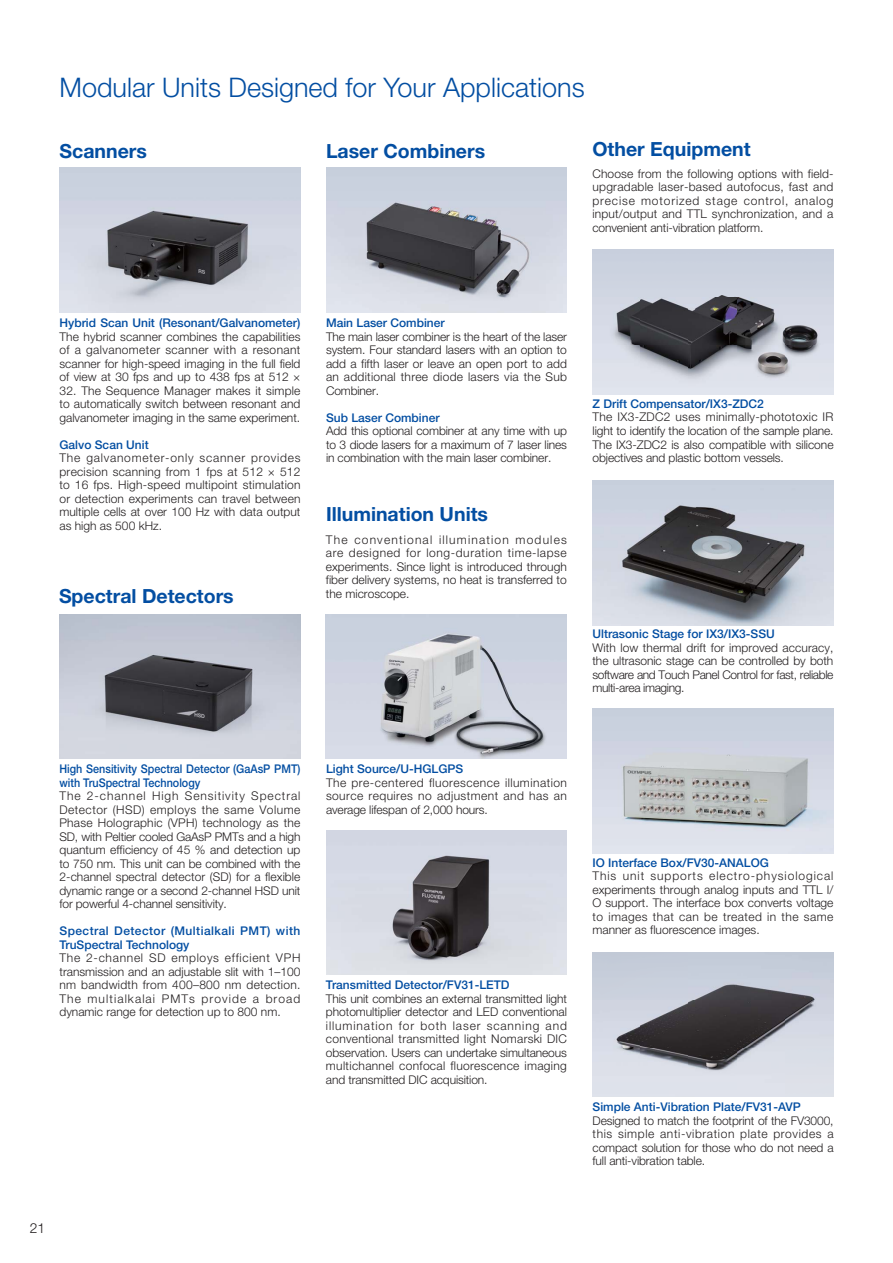
<style>
.page{position:relative;width:893px;height:1263px;background:#fff}
.page>*{position:absolute;margin:0;border:0;box-sizing:border-box;transform-origin:0 0}
.t1{font:300 27px "Helvetica Neue LT Std";color:#034ea2}
.t2{font:700 19.5px "Helvetica Neue LT Std";color:#034ea2}
.t3{font:300 13.8px "Helvetica Neue LT Std";color:#231f20}
.t4{font:300 12px/13.5px "Helvetica Neue LT Std";color:#231f20;text-align:justify}
.t5{font:500 12px "Helvetica Neue LT Std";color:#034ea2}
.t6{font:500 12px/13.5px "Helvetica Neue LT Std";color:#034ea2;scale:.9 1}
.t7{font:500 12px/13.5px "Helvetica Neue LT Std";letter-spacing:.04em;color:#034ea2}
</style>
<div class="page">
<img style="left:326px;top:614px;width:241px;height:145px">
<img style="left:326px;top:830px;width:241px;height:145px">
<img style="left:592px;top:952px;width:241px;height:145px">
<img style="left:326px;top:168px;width:241px;height:144px">
<img style="left:60px;top:168px;width:240px;height:144px">
<img style="left:592px;top:250px;width:242px;height:144px">
<img style="left:592px;top:480px;width:241px;height:145px">
<img style="left:592px;top:709px;width:241px;height:144px">
<img style="left:59px;top:614px;width:241px;height:145px">
<h1 class="t1" style="left:60px;top:77px;width:527px">Modular Units Designed for Your Applications</h1>
<h2 class="t2" style="left:60px;top:144px;width:89px">Scanners</h2>
<h2 class="t2" style="left:326px;top:144px;width:161px">Laser Combiners</h2>
<h2 class="t2" style="left:592px;top:142px;width:160px">Other Equipment</h2>
<p class="t4" style="left:592px;top:168px;width:242px">Choose from the following options with field&shy;upgradable laser-based autofocus, fast and precise motorized stage control, analog input/output and TTL synchronization, and a convenient anti-vibration platform.</p>
<p class="t5" style="left:60px;top:319px;width:242px">Hybrid Scan Unit (Resonant/Galvanometer)</p>
<p class="t4" style="left:60px;top:331px;width:242px">The hybrid scanner combines the capabilities of a galvanometer scanner with a resonant scanner for high-speed imaging in the full field of view at 30 fps and up to 438 fps at 512 ×</p>
<p class="t4" style="left:60px;top:385px;width:242px">32. The Sequence Manager makes it simple to automatically switch between resonant and galvanometer imaging in the same experiment.</p>
<p class="t5" style="left:60px;top:440px;width:91px">Galvo Scan Unit</p>
<p class="t4" style="left:60px;top:453px;width:242px">The galvanometer-only scanner provides precision scanning from 1 fps at 512 × 512 to 16 fps. High-speed multipoint stimulation or detection experiments can travel between multiple cells at over 100 Hz with data output as high as 500 kHz.</p>
<h2 class="t2" style="left:59px;top:589px;width:176px">Spectral Detectors</h2>
<p class="t5" style="left:326px;top:319px;width:120px">Main Laser Combiner</p>
<p class="t4" style="left:326px;top:331px;width:242px">The main laser combiner is the heart of the laser system. Four standard lasers with an option to add a fifth laser or leave an open port to add an additional three diode lasers via the Sub Combiner.</p>
<p class="t5" style="left:326px;top:413px;width:115px">Sub Laser Combiner</p>
<p class="t4" style="left:326px;top:426px;width:242px">Add this optional combiner at any time with up to 3 diode lasers for a maximum of 7 laser lines in combination with the main laser combiner.</p>
<h2 class="t2" style="left:326px;top:507px;width:164px">Illumination Units</h2>
<p class="t4" style="left:326px;top:534px;width:242px">The conventional illumination modules are designed for long-duration time-lapse experiments. Since light is introduced through fiber delivery systems, no heat is transferred to the microscope.</p>
<p class="t5" style="left:593px;top:399px;width:173px">Z Drift Compensator/IX3-ZDC2</p>
<p class="t4" style="left:593px;top:412px;width:242px">The IX3-ZDC2 uses minimally-phototoxic IR light to identify the location of the sample plane.<br>The IX3-ZDC2 is also compatible with silicone objectives and plastic bottom vessels.</p>
<p class="t5" style="left:592px;top:629px;width:184px">Ultrasonic Stage for IX3/IX3-SSU</p>
<p class="t4" style="left:592px;top:642px;width:242px">With low thermal drift for improved accuracy, the ultrasonic stage can be controlled by both software and Touch Panel Control for fast, reliable multi-area imaging.</p>
<p class="t6" style="left:59px;top:764px;width:269px">High Sensitivity Spectral Detector (GaAsP PMT) with TruSpectral Technology</p>
<p class="t4" style="left:59px;top:791px;width:242px">The 2-channel High Sensitivity Spectral Detector (HSD) employs the same Volume Phase Holographic (VPH) technology as the SD, with Peltier cooled GaAsP PMTs and a high quantum efficiency of 45 % and detection up to 750 nm. This unit can be combined with the 2-channel spectral detector (SD) for a flexible dynamic range or a second 2-channel HSD unit for powerful 4-channel sensitivity.</p>
<p class="t7" style="left:59px;top:926px;width:242px">Spectral Detector (Multialkali PMT) with<br>TruSpectral Technology</p>
<p class="t4" style="left:59px;top:953px;width:242px">The 2-channel SD employs efficient VPH transmission and an adjustable slit with 1–100 nm bandwidth from 400–800 nm detection.<br>The multialkalai PMTs provide a broad dynamic range for detection up to 800 nm.</p>
<p class="t5" style="left:326px;top:765px;width:139px">Light Source/U-HGLGPS</p>
<p class="t4" style="left:326px;top:777px;width:242px">The pre-centered fluorescence illumination source requires no adjustment and has an average lifespan of 2,000 hours.</p>
<p class="t5" style="left:326px;top:981px;width:185px">Transmitted Detector/FV31-LETD</p>
<p class="t4" style="left:326px;top:993px;width:242px">This unit combines an external transmitted light photomultiplier detector and LED conventional illumination for both laser scanning and conventional transmitted light Nomarski DIC observation. Users can undertake simultaneous multichannel confocal fluorescence imaging and transmitted DIC acquisition.</p>
<p class="t3" style="left:30px;top:1223px;width:17px">21</p>
<p class="t5" style="left:592px;top:858px;width:178px">IO Interface Box/FV30-ANALOG</p>
<p class="t4" style="left:592px;top:870px;width:242px">This unit supports electro-physiological experiments through analog inputs and TTL I/ O support. The interface box converts voltage to images that can be treated in the same manner as fluorescence images.</p>
<p class="t5" style="left:593px;top:1103px;width:210px">Simple Anti-Vibration Plate/FV31-AVP</p>
<p class="t4" style="left:593px;top:1115px;width:242px">Designed to match the footprint of the FV3000, this simple anti-vibration plate provides a compact solution for those who do not need a full anti-vibration table.</p>
</div>
